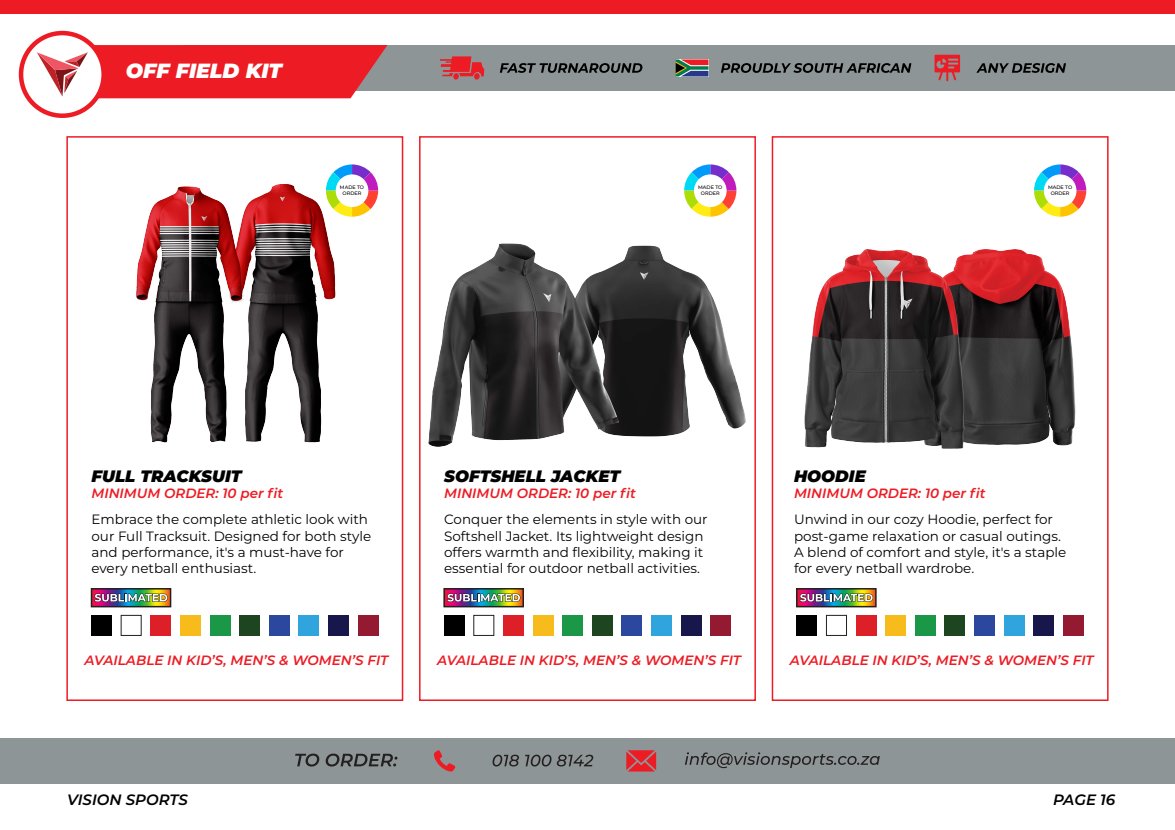
<style>
.page{position:relative;width:1175px;height:830px;background:#fff}
.page>*{position:absolute;margin:0;border:0;box-sizing:border-box;transform-origin:0 0}
.t1{font:italic 900 20.55px "Montserrat";color:#fff}
.t2{font:italic 900 16.5px "Montserrat";color:#000}
.t3{font:italic 600 15px "Montserrat";color:#000}
.t4{font:13.5px/16.2px "Montserrat";color:#000}
.t5{font:italic 600 13.5px "Montserrat";color:#ed1c24}
.t6{font:500 4.95px/6px "Montserrat";color:#000;text-align:center}
</style>
<div class="page">
<div style="left:0;top:0;width:1174px;height:14px;background:#ed1c24"></div>
<div style="left:183px;top:45px;width:991px;height:46px;background:#8e9597"></div>
<svg style="left:21px;top:33px;width:83px;height:83px"></svg>
<div style="left:19px;top:31px;width:87px;height:87px;border:4px solid #ed1c24;border-radius:50%"></div>
<svg style="left:37px;top:45px;width:350px;height:53px"></svg>
<div style="left:66px;top:136px;width:337px;height:565px;border:2px solid #ed1c24"></div>
<div style="left:419px;top:136px;width:337px;height:565px;border:2px solid #ed1c24"></div>
<div style="left:771px;top:136px;width:337px;height:565px;border:2px solid #ed1c24"></div>
<img style="left:428px;top:243px;width:318px;height:204px">
<img style="left:804px;top:249px;width:272px;height:200px">
<img style="left:136px;top:184px;width:200px;height:259px">
<svg style="left:684px;top:164px;width:52px;height:53px"></svg>
<svg style="left:1034px;top:164px;width:52px;height:53px"></svg>
<svg style="left:326px;top:164px;width:52px;height:53px"></svg>
<svg style="left:500px;top:63px;width:142px;height:10px"></svg>
<svg style="left:721px;top:63px;width:190px;height:10px"></svg>
<svg style="left:976px;top:63px;width:90px;height:10px"></svg>
<div style="left:453px;top:73px;width:6px;height:7px;background:#ed1c24;border-radius:3px"></div>
<div style="left:474px;top:73px;width:6px;height:7px;background:#ed1c24;border-radius:3px"></div>
<svg style="left:440px;top:56px;width:44px;height:20px"></svg>
<svg style="left:675px;top:59px;width:33px;height:17px"></svg>
<svg style="left:934px;top:55px;width:26px;height:26px"></svg>
<div style="left:0;top:738px;width:1174px;height:45px;background:#8e9597"></div>
<svg style="left:295px;top:753px;width:24px;height:13px"></svg>
<svg style="left:326px;top:753px;width:71px;height:13px"></svg>
<svg style="left:685px;top:752px;width:194px;height:16px"></svg>
<svg style="left:492px;top:754px;width:27px;height:12px"></svg>
<svg style="left:525px;top:754px;width:26px;height:12px"></svg>
<svg style="left:557px;top:754px;width:36px;height:12px"></svg>
<svg style="left:434px;top:750px;width:21px;height:21px"></svg>
<svg style="left:626px;top:750px;width:30px;height:21px"></svg>
<div style="left:91px;top:615px;width:21px;height:20px;background:#000"></div>
<div style="left:151px;top:615px;width:20px;height:20px;background:#dd1f27"></div>
<div style="left:180px;top:615px;width:20px;height:20px;background:#f7bc1b"></div>
<div style="left:210px;top:615px;width:20px;height:20px;background:#1a9747"></div>
<div style="left:240px;top:615px;width:20px;height:20px;background:#1d4620"></div>
<div style="left:269px;top:615px;width:20px;height:20px;background:#2b479e"></div>
<div style="left:299px;top:615px;width:20px;height:20px;background:#30a4dc"></div>
<div style="left:358px;top:615px;width:20px;height:20px;background:#941a32"></div>
<div style="left:328px;top:615px;width:20px;height:20px;background:#18174c"></div>
<div style="left:444px;top:615px;width:20px;height:20px;background:#000"></div>
<div style="left:503px;top:615px;width:20px;height:20px;background:#dd1f27"></div>
<div style="left:533px;top:615px;width:20px;height:20px;background:#f7bc1b"></div>
<div style="left:562px;top:615px;width:20px;height:20px;background:#1a9747"></div>
<div style="left:592px;top:615px;width:20px;height:20px;background:#1d4620"></div>
<div style="left:622px;top:615px;width:20px;height:20px;background:#2b479e"></div>
<div style="left:651px;top:615px;width:20px;height:20px;background:#30a4dc"></div>
<div style="left:710px;top:615px;width:21px;height:20px;background:#941a32"></div>
<div style="left:681px;top:615px;width:20px;height:20px;background:#18174c"></div>
<div style="left:796px;top:615px;width:21px;height:20px;background:#000"></div>
<div style="left:826px;top:615px;width:20px;height:20px;background:#fff;border:1px solid #241f20"></div>
<div style="left:856px;top:615px;width:20px;height:20px;background:#dd1f27"></div>
<div style="left:885px;top:615px;width:20px;height:20px;background:#f7bc1b"></div>
<div style="left:915px;top:615px;width:20px;height:20px;background:#1a9747"></div>
<div style="left:945px;top:615px;width:20px;height:20px;background:#1d4620"></div>
<div style="left:974px;top:615px;width:20px;height:20px;background:#2b479e"></div>
<div style="left:1004px;top:615px;width:20px;height:20px;background:#30a4dc"></div>
<div style="left:1063px;top:615px;width:20px;height:20px;background:#941a32"></div>
<div style="left:1033px;top:615px;width:20px;height:20px;background:#18174c"></div>
<svg style="left:94px;top:591px;width:74px;height:13px"></svg>
<div style="left:91px;top:588px;width:80px;height:19px;border:2px solid #231f20"></div>
<svg style="left:94px;top:593px;width:74px;height:9px"></svg>
<svg style="left:446px;top:591px;width:75px;height:13px"></svg>
<div style="left:443px;top:588px;width:81px;height:19px;border:2px solid #231f20"></div>
<svg style="left:447px;top:593px;width:73px;height:9px"></svg>
<svg style="left:799px;top:591px;width:74px;height:13px"></svg>
<div style="left:796px;top:588px;width:80px;height:19px;border:2px solid #231f20"></div>
<svg style="left:799px;top:593px;width:74px;height:9px"></svg>
<h1 class="t1" style="left:126px;top:55px;width:157px">OFF FIELD KIT</h1>
<p class="t6" style="left:340px;top:184px;width:26px">MADE TO<br>ORDER</p>
<p class="t6" style="left:698px;top:184px;width:26px">MADE TO<br>ORDER</p>
<p class="t6" style="left:1048px;top:184px;width:26px">MADE TO<br>ORDER</p>
<p class="t2" style="left:91px;top:463px;width:152px">FULL TRACKSUIT</p>
<p class="t2" style="left:444px;top:463px;width:178px">SOFTSHELL JACKET</p>
<p class="t2" style="left:794px;top:463px;width:73px">HOODIE</p>
<p class="t5" style="left:91px;top:483px;width:193px">MINIMUM ORDER: 10 per fit</p>
<p class="t5" style="left:444px;top:483px;width:193px">MINIMUM ORDER: 10 per fit</p>
<p class="t5" style="left:794px;top:483px;width:193px">MINIMUM ORDER: 10 per fit</p>
<p class="t4" style="left:91px;top:511px;width:281px">Embrace the complete athletic look with our Full Tracksuit. Designed for both style and performance, it's a must-have for every netball enthusiast.</p>
<p class="t4" style="left:444px;top:511px;width:265px">Conquer the elements in style with our Softshell Jacket. Its lightweight design offers warmth and flexibility, making it essential for outdoor netball activities.</p>
<p class="t4" style="left:794px;top:511px;width:274px">Unwind in our cozy Hoodie, perfect for post-game relaxation or casual outings.<br>A blend of comfort and style, it's a staple for every netball wardrobe.</p>
<p class="t5" style="left:84px;top:650px;width:305px">AVAILABLE IN KID’S, MEN’S &amp; WOMEN’S FIT</p>
<p class="t5" style="left:437px;top:650px;width:305px">AVAILABLE IN KID’S, MEN’S &amp; WOMEN’S FIT</p>
<p class="t5" style="left:789px;top:650px;width:305px">AVAILABLE IN KID’S, MEN’S &amp; WOMEN’S FIT</p>
<p class="t3" style="left:67px;top:789px;width:122px">VISION SPORTS</p>
<p class="t3" style="left:1053px;top:789px;width:64px">PAGE 16</p>
</div>
